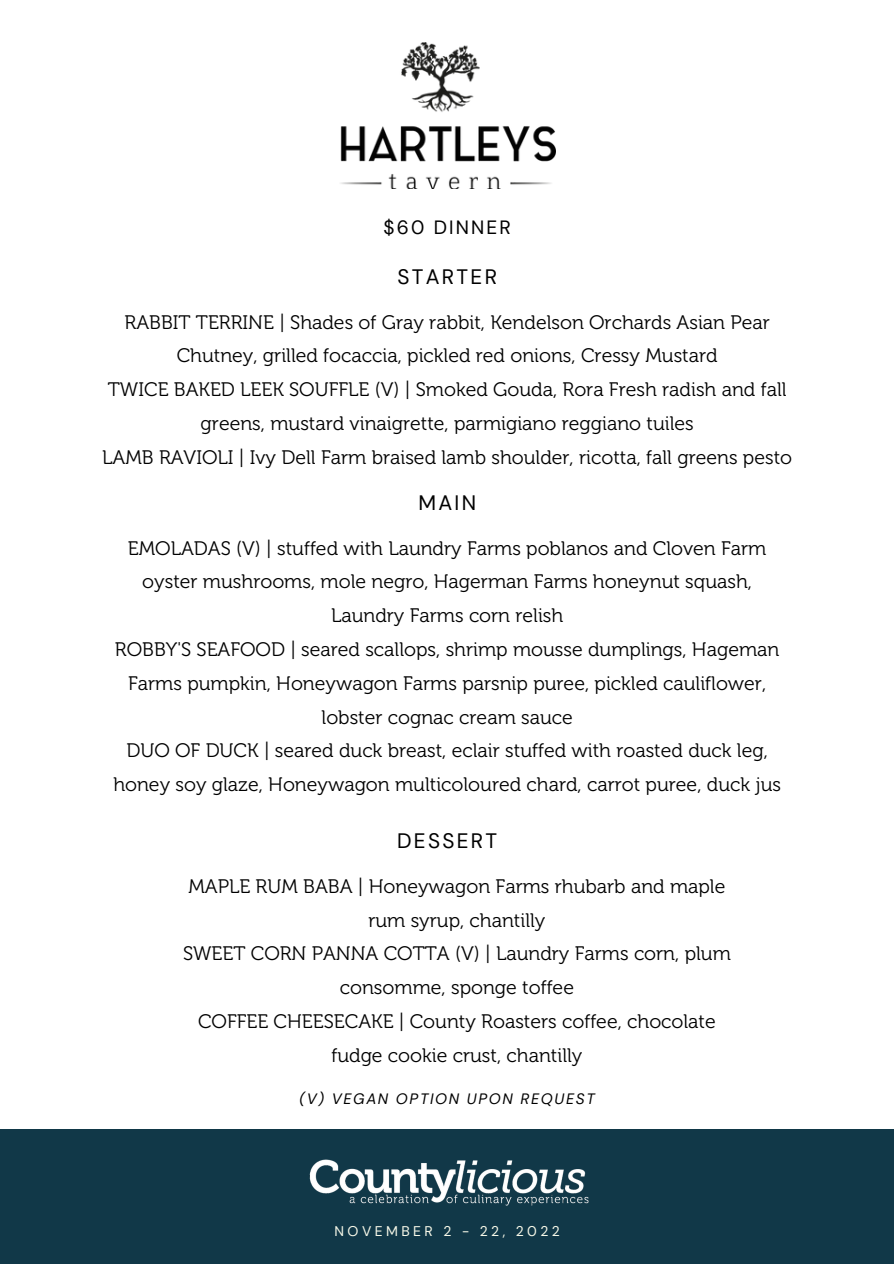
<style>
.page{position:relative;width:894px;height:1264px;background:#fff}
.page>*{position:absolute;margin:0;border:0;box-sizing:border-box;transform-origin:0 0}
.t1{font:20.85px "DM Sans";letter-spacing:.11em;color:#000}
.t2{font:19.5px/33.8px "Museo 300";color:#000;text-align:center}
.t3{font:19.2px "DM Sans";letter-spacing:.11em;color:#000}
.t4{font:italic 15px "DM Sans";letter-spacing:.11em;color:#000}
.t5{font:13.95px "DM Sans";letter-spacing:.245em;color:#f7f8e8}
</style>
<div class="page">
<div style="left:0;top:1129px;width:893px;height:134px;background:#113848"></div>
<img style="left:309px;top:1159px;width:280px;height:47px">
<img style="left:340px;top:42px;width:215px;height:147px">
<p class="t3" style="left:383px;top:215px;width:129px">$60 DINNER</p>
<p class="t1" style="left:397px;top:264px;width:101px">STARTER</p>
<p class="t2" style="left:102px;top:305px;width:691px">RABBIT TERRINE | Shades of Gray rabbit, Kendelson Orchards Asian Pear Chutney, grilled focaccia, pickled red onions, Cressy Mustard<br>TWICE BAKED LEEK SOUFFLE (V) | Smoked Gouda, Rora Fresh radish and fall greens, mustard vinaigrette, parmigiano reggiano tuiles<br>LAMB RAVIOLI | Ivy Dell Farm braised lamb shoulder, ricotta, fall greens pesto</p>
<p class="t1" style="left:418px;top:489px;width:59px">MAIN</p>
<p class="t2" style="left:113px;top:531px;width:669px">EMOLADAS (V) | stuffed with Laundry Farms poblanos and Cloven Farm oyster mushrooms, mole negro, Hagerman Farms honeynut squash, Laundry Farms corn relish<br>ROBBY'S SEAFOOD | seared scallops, shrimp mousse dumplings, Hageman Farms pumpkin, Honeywagon Farms parsnip puree, pickled cauliflower, lobster cognac cream sauce<br>DUO OF DUCK | seared duck breast, eclair stuffed with roasted duck leg, honey soy glaze, Honeywagon multicoloured chard, carrot puree, duck jus</p>
<p class="t1" style="left:397px;top:827px;width:102px">DESSERT</p>
<p class="t2" style="left:183px;top:869px;width:549px">MAPLE RUM BABA | Honeywagon Farms rhubarb and maple rum syrup, chantilly<br>SWEET CORN PANNA COTTA (V) | Laundry Farms corn, plum consomme, sponge toffee<br>COFFEE CHEESECAKE | County Roasters coffee, chocolate fudge cookie crust, chantilly</p>
<p class="t4" style="left:299px;top:1088px;width:297px">(V) VEGAN OPTION UPON REQUEST</p>
<p class="t5" style="left:334px;top:1222px;width:227px">NOVEMBER 2 - 22, 2022</p>
</div>
